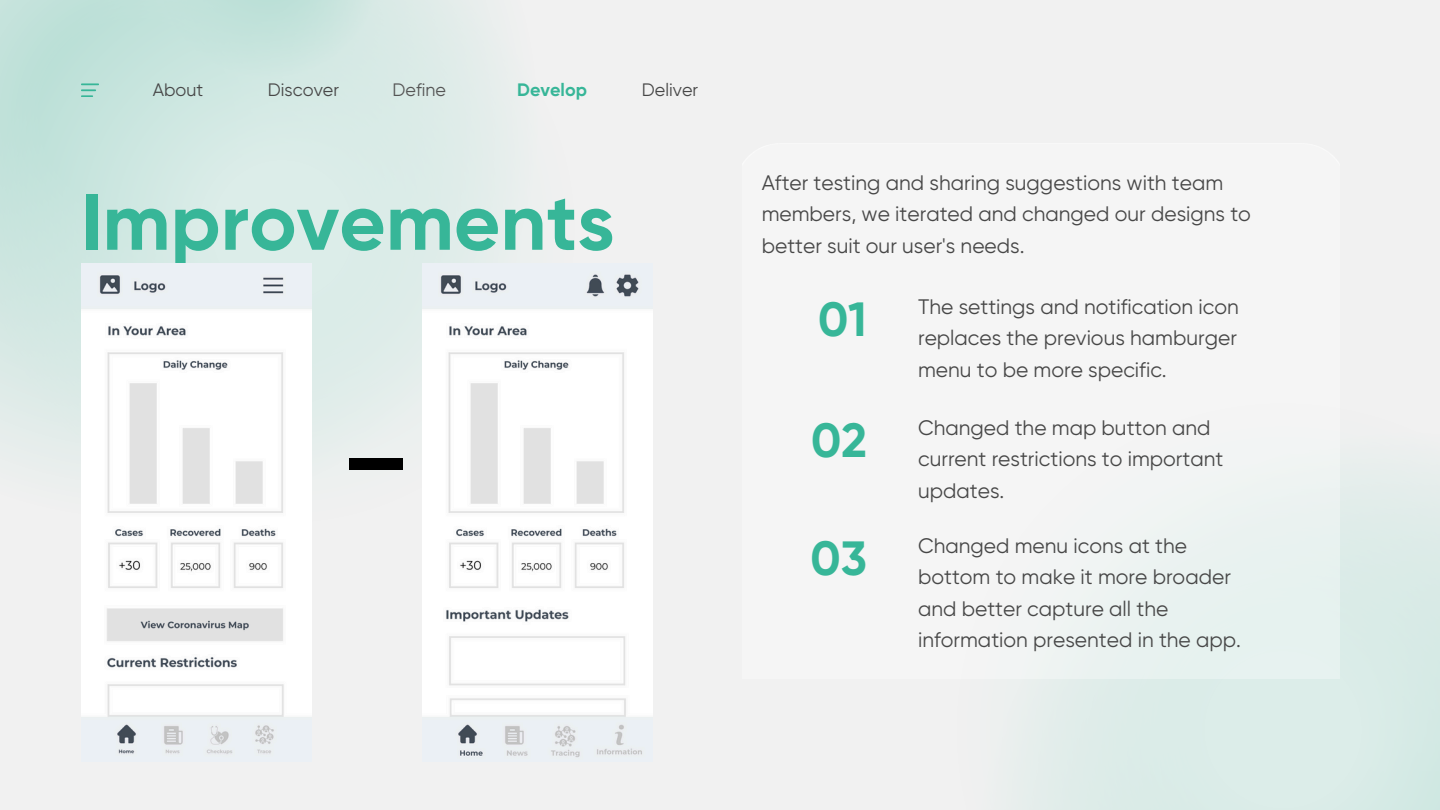
<style>
.page{position:relative;width:1440px;height:810px;background:#f1f1f1}
.page>*{position:absolute;margin:0;border:0;box-sizing:border-box;transform-origin:0 0}
.t1{font:700 80px "Gilroy";color:#37b698}
.t2{font:700 48px "Gilroy";color:#37b698}
.t3{font:21px/31.5px "Gilroy";color:#474747}
.t4{font:18px "Gilroy";color:#474747}
.t5{font:700 18px "Gilroy";color:#37b698}
.t6{font:18px "Gilroy";color:#555}
</style>
<div class="page">
<svg style="left:0;top:0;width:507px;height:636px;fill:#dcece9"></svg>
<svg style="left:115px;top:0;width:308px;height:120px;background:#cde6e0"></svg>
<svg style="left:1019px;top:473px;width:421px;height:337px;background:#dcebe8"></svg>
<svg style="left:81px;top:83px;width:18px;height:14px"></svg>
<img style="left:81px;top:263px;width:230px;height:491px">
<img style="left:423px;top:263px;width:230px;height:495px">
<div style="left:349px;top:458px;width:53px;height:11px;background:#000"></div>
<img style="left:1019px;top:473px;width:321px;height:206px">
<p class="t4" style="left:153px;top:79px;width:52px">About</p>
<h1 class="t4" style="left:268px;top:79px;width:73px">Discover</h1>
<p class="t6" style="left:393px;top:79px;width:55px">Define</p>
<p class="t5" style="left:517px;top:79px;width:71px">Develop</p>
<p class="t4" style="left:642px;top:79px;width:58px">Deliver</p>
<p class="t1" style="left:81px;top:174px;width:535px">Improvements</p>
<p class="t3" style="left:762px;top:167px;width:491px">After testing and sharing suggestions with team members, we iterated and changed our designs to better suit our user's needs.</p>
<p class="t2" style="left:818px;top:291px;width:50px">01</p>
<p class="t3" style="left:918px;top:291px;width:322px;text-align:justify">The settings and notification icon replaces the previous hamburger menu to be more specific.</p>
<p class="t2" style="left:811px;top:412px;width:57px">02</p>
<p class="t3" style="left:918px;top:412px;width:307px">Changed the map button and current restrictions to important updates.</p>
<p class="t2" style="left:811px;top:530px;width:58px">03</p>
<p class="t3" style="left:918px;top:530px;width:324px">Changed menu icons at the bottom to make it more broader and better capture all the information presented in the app.</p>
</div>
